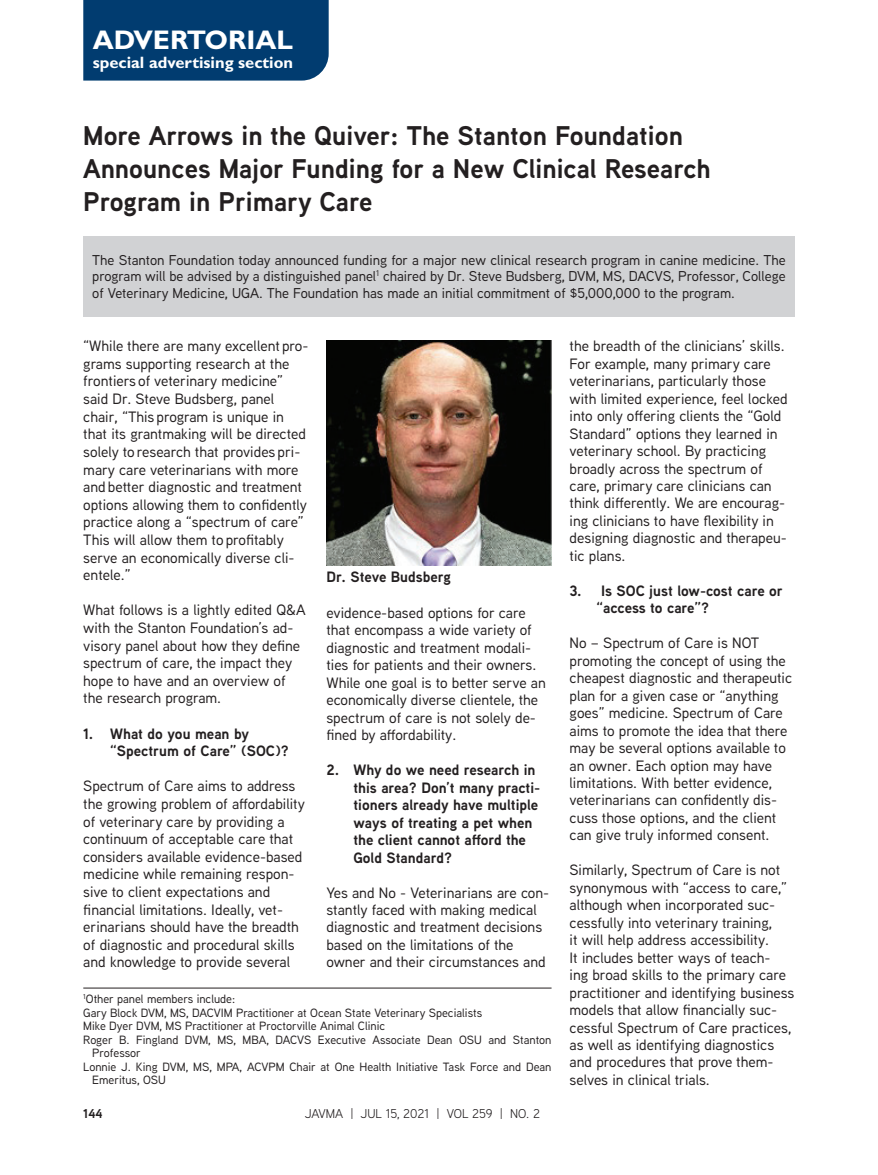
<style>
.page{position:relative;width:878px;height:1175px;background:#fff}
.page>*{position:absolute;margin:0;border:0;box-sizing:border-box;transform-origin:0 0}
.t1{font:700 27px/33px "Aaux Next";color:#231f20}
.Letter_Title{font:700 27px "Gill Sans";color:#fff}
.Authors{font:700 16.5px "Gill Sans";color:#fff}
.t2{font:500 15px/17.5px "Aaux Next";color:#231f20}
.t3{font:700 15px/17.5px "Aaux Next";color:#231f20}
.Letter_Title-2{font:500 14.25px/16.5px "Aaux Next";color:#231f20;text-align:justify}
.t4{font:12.75px "Aaux Next";color:#231f20}
.t5{font:700 12.75px "Aaux Next";color:#231f20}
.Letter_Title-3{font:500 12px/13.5px "Aaux Next";color:#231f20}
</style>
<div class="page">
<div style="left:83px;top:0;width:245px;height:81px;background:#013c70"></div>
<hr style="left:83px;top:987px;width:468px;height:1px;background:#231f20">
<div style="left:83px;top:236px;width:711px;height:80px;background:#d1d2d4"></div>
<img style="left:326px;top:341px;width:225px;height:225px">
<p class="Letter_Title" style="left:93px;top:24px;width:202px">ADVERTORIAL</p>
<p class="Authors" style="left:93px;top:53px;width:202px">special advertising section</p>
<p class="t1" style="left:83px;top:119px;width:628px">More Arrows in the Quiver: The Stanton Foundation<br>Announces Major Funding for a New Clinical Research<br>Program in Primary Care</p>
<p class="Letter_Title-2" style="left:92px;top:251px;width:695px">The Stanton Foundation today announced funding for a major new clinical research program in canine medicine. The program will be advised by a distinguished panel<sup>1</sup> chaired by Dr. Steve Budsberg, DVM, MS, DACVS, Professor, College of Veterinary Medicine, UGA. The Foundation has made an initial commitment of $5,000,000 to the program.</p>
<p class="t2" style="left:83px;top:337px;width:227px">“While there are many excellent pro&shy;grams supporting research at the frontiers of veterinary medicine” said Dr. Steve Budsberg, panel chair, “This program is unique in that its grantmaking will be directed solely to research that provides pri&shy;mary care veterinarians with more and better diagnostic and treatment options allowing them to confidently practice along a “spectrum of care” This will allow them to profitably serve an economically diverse cli&shy;entele.”</p>
<p class="t2" style="left:83px;top:601px;width:224px">What follows is a lightly edited Q&amp;A with the Stanton Foundation’s ad&shy;visory panel about how they define spectrum of care, the impact they hope to have and an overview of the research program.</p>
<p class="t3" style="left:110px;top:724px;width:180px;text-indent:-27px">1. What do you mean by “Spectrum of Care” (SOC)?</p>
<p class="t2" style="left:83px;top:777px;width:223px">Spectrum of Care aims to address the growing problem of affordability of veterinary care by providing a continuum of acceptable care that considers available evidence-based medicine while remaining respon&shy;sive to client expectations and financial limitations. Ideally, vet&shy;erinarians should have the breadth of diagnostic and procedural skills and knowledge to provide several</p>
<p class="t3" style="left:326px;top:568px;width:126px">Dr. Steve Budsberg</p>
<p class="t2" style="left:326px;top:603px;width:221px">evidence-based options for care that encompass a wide variety of diagnostic and treatment modali&shy;ties for patients and their owners.<br>While one goal is to better serve an economically diverse clientele, the spectrum of care is not solely de&shy;fined by affordability.</p>
<p class="t3" style="left:353px;top:761px;width:188px;text-indent:-27px">2. Why do we need research in this area? Don’t many practi&shy;tioners already have multiple ways of treating a pet when the client cannot afford the<br>Gold Standard?</p>
<p class="t2" style="left:326px;top:883px;width:224px">Yes and No - Veterinarians are con&shy;stantly faced with making medical diagnostic and treatment decisions based on the limitations of the owner and their circumstances and</p>
<p class="Letter_Title-3" style="left:83px;top:992px;width:153px"><sup>1</sup>Other panel members include:</p>
<p class="Letter_Title-3" style="left:83px;top:1005px;width:400px">Gary Block DVM, MS, DACVIM Practitioner at Ocean State Veterinary Specialists</p>
<p class="Letter_Title-3" style="left:83px;top:1019px;width:303px">Mike Dyer DVM, MS Practitioner at Proctorville Animal Clinic</p>
<p class="Letter_Title-3" style="left:92px;top:1032px;width:460px;text-indent:-9px">Roger B. Fingland DVM, MS, MBA, DACVS Executive Associate Dean OSU and Stanton<br>Professor</p>
<p class="Letter_Title-3" style="left:92px;top:1059px;width:460px;text-indent:-9px">Lonnie J. King DVM, MS, MPA, ACVPM Chair at One Health Initiative Task Force and Dean<br>Emeritus, OSU</p>
<p class="t5" style="left:83px;top:1104px;width:21px">144</p>
<p class="t4" style="left:305px;top:1104px;width:236px">JAVMA | JUL 15, 2021 | VOL 259 | NO. 2</p>
<p class="t2" style="left:569px;top:337px;width:220px">the breadth of the clinicians’ skills.<br>For example, many primary care veterinarians, particularly those with limited experience, feel locked into only offering clients the “Gold Standard” options they learned in veterinary school. By practicing broadly across the spectrum of care, primary care clinicians can think differently. We are encourag&shy;ing clinicians to have flexibility in designing diagnostic and therapeu&shy;tic plans.</p>
<p class="t3" style="left:596px;top:581px;width:188px;text-indent:-27px">3. Is SOC just low-cost care or “access to care”?</p>
<p class="t2" style="left:569px;top:634px;width:224px">No – Spectrum of Care is NOT promoting the concept of using the cheapest diagnostic and therapeutic plan for a given case or “anything goes” medicine. Spectrum of Care aims to promote the idea that there may be several options available to an owner. Each option may have limitations. With better evidence, veterinarians can confidently dis&shy;cuss those options, and the client can give truly informed consent.</p>
<p class="t2" style="left:569px;top:861px;width:226px">Similarly, Spectrum of Care is not synonymous with “access to care,” although when incorporated suc&shy;cessfully into veterinary training,<br>it will help address accessibility.<br>It includes better ways of teach-<br>ing broad skills to the primary care practitioner and identifying business models that allow financially suc&shy;cessful Spectrum of Care practices, as well as identifying diagnostics and procedures that prove them&shy;selves in clinical trials.</p>
</div>
